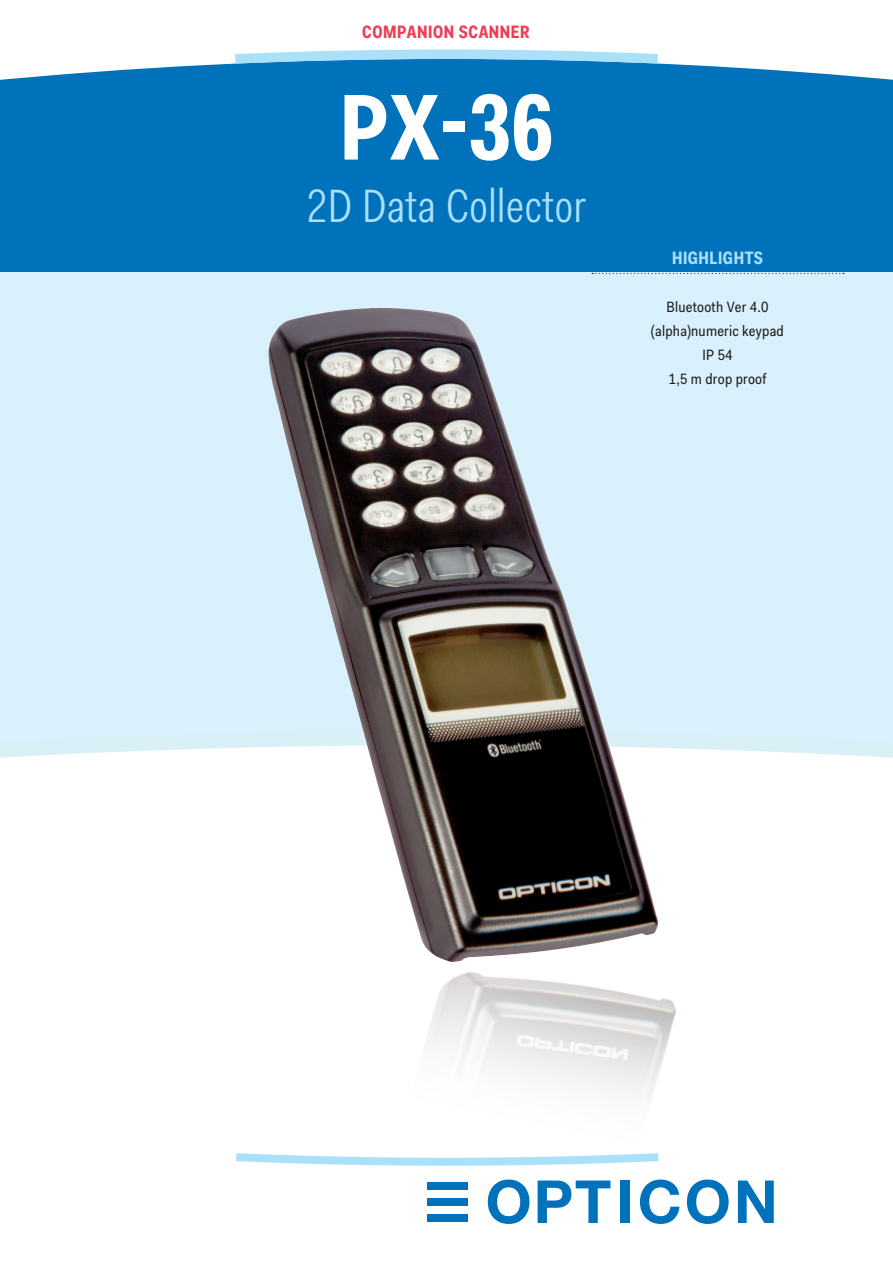
<style>
.page{position:relative;width:893px;height:1263px;background:#fff}
.page>*{position:absolute;margin:0;border:0;box-sizing:border-box;transform-origin:0 0}
.t1{font:700 93.9px "Fakt Con Pro";color:#fff}
.t2{font:46.95px "Fakt Con Pro Blond";letter-spacing:.015em;color:#aae0f9}
.t3{font:700 18px "Fakt Con Pro";letter-spacing:.03em;color:#ee3d56}
.t4{font:700 18px "Fakt Con Pro";letter-spacing:.03em;color:#aae0f9}
.t5{font:15px/24px "Fakt Sm Con Pro";letter-spacing:.015em;color:#231f20;text-align:center}
</style>
<div class="page">
<div style="left:0;top:251px;width:893px;height:880px;background:#d9f1fc"></div>
<svg style="left:0;top:747px;width:893px;height:14px"></svg>
<div style="left:0;top:761px;width:893px;height:31px;background:#fff"></div>
<div style="left:0;top:792px;width:893px;height:30px;background:#fff"></div>
<div style="left:0;top:822px;width:893px;height:309px;background:#fff"></div>
<svg style="left:676px;top:1186px;width:3px;height:31px"></svg>
<svg style="left:687px;top:1179px;width:42px;height:45px"></svg>
<svg style="left:738px;top:1180px;width:36px;height:43px"></svg>
<svg style="left:236px;top:1153px;width:132px;height:12px"></svg>
<div style="left:0;top:32px;width:893px;height:240px;background:#0072bc"></div>
<svg style="left:0;top:32px;width:893px;height:48px;fill:#fff"></svg>
<svg style="left:225px;top:45px;width:443px;height:24px"></svg>
<svg style="left:592px;top:273px;width:252px;height:1px"></svg>
<img style="left:268px;top:308px;width:391px;height:654px">
<img style="left:368px;top:971px;width:308px;height:253px">
<p class="t3" style="left:362px;top:20px;width:118px">COMPANION SCANN</p>
<p class="t3" style="left:511px;top:20px;width:21px">ER</p>
<h1 class="t1" style="left:340px;top:65px;width:215px">PX-36</h1>
<h2 class="t2" style="left:307px;top:174px;width:281px">2D Data Collector</h2>
<p class="t4" style="left:672px;top:246px;width:92px">HIGHLIGHTS</p>
<p class="t5" style="left:651px;top:295px;width:134px">Bluetooth Ver 4.0 (alpha)numeric keypad<br>IP 54<br>1,5 m drop proof</p>
</div>
